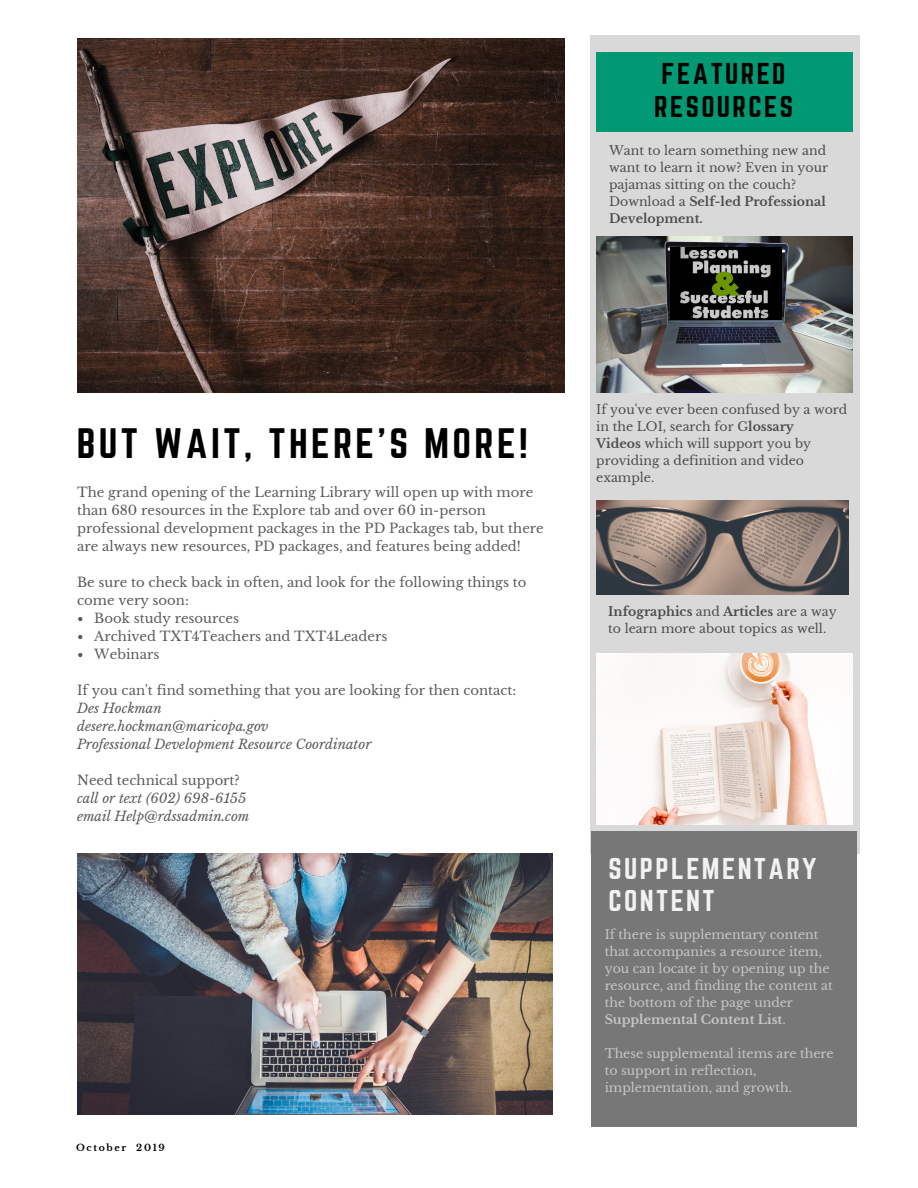
<style>
.page{position:relative;width:918px;height:1188px;background:#fff}
.page>*{position:absolute;margin:0;border:0;box-sizing:border-box;transform-origin:0 0}
.t1{font:37.35px "Norwester";letter-spacing:.09em;color:#000}
.t2{font:26.4px/32.8px "Norwester";letter-spacing:.09em;color:#f2f2f2}
.t3{font:26.4px/32.8px "Norwester";letter-spacing:.09em;color:#000}
.t4{font:13.2px/18px "Libre Baskerville";color:#000}
.t5{font:italic 13.2px/18px "Libre Baskerville";color:#000}
.t6{font:12.45px/17px "Libre Baskerville";color:#000}
.t7{font:12.45px/17px "Libre Baskerville";color:#f2f2f2}
.t8{font:700 9.3px "Libre Baskerville";letter-spacing:.18em;color:#000}
.s1{font-weight:700}
</style>
<div class="page">
<svg style="left:78px;top:617px;width:4px;height:4px"></svg>
<svg style="left:78px;top:635px;width:4px;height:4px"></svg>
<svg style="left:78px;top:653px;width:4px;height:4px"></svg>
<div style="left:590px;top:35px;width:269px;height:818px;background:#d9d9d9"></div>
<div style="left:596px;top:52px;width:257px;height:80px;background:#009974"></div>
<img style="left:77px;top:38px;width:487px;height:354px">
<img style="left:77px;top:854px;width:476px;height:261px">
<div style="left:591px;top:831px;width:266px;height:296px;background:#777"></div>
<img style="left:596px;top:236px;width:257px;height:157px">
<svg style="left:671px;top:247px;width:110px;height:72px;background:#393b33"></svg>
<img style="left:596px;top:501px;width:252px;height:93px">
<img style="left:596px;top:653px;width:257px;height:171px">
<h2 class="t3" style="left:654px;top:59px;width:140px">FEATURED<br>RESOURCES</h2>
<p class="t6" style="left:609px;top:142px;width:220px">Want to learn something new and want to learn it now? Even in your pajamas sitting on the couch?<br>Download a <span class="s1">Self-led Professional<br>Development.</span></p>
<h1 class="t1" style="left:77px;top:425px;width:452px">BUT WAIT, THERE'S MORE!</h1>
<p class="t4" style="left:77px;top:484px;width:468px">The grand opening of the Learning Library will open up with more than 680 resources in the Explore tab and over 60 in-person professional development packages in the PD Packages tab, but there are always new resources, PD packages, and features being added!</p>
<p class="t4" style="left:77px;top:574px;width:451px">Be sure to check back in often, and look for the following things to</p>
<p class="t4" style="left:77px;top:592px;width:113px">come very soon:</p>
<p class="t4" style="left:94px;top:610px;width:146px">Book study resources</p>
<p class="t4" style="left:94px;top:628px;width:295px">Archived TXT4Teachers and TXT4Leaders</p>
<p class="t4" style="left:94px;top:646px;width:67px">Webinars</p>
<p class="t4" style="left:77px;top:682px;width:441px">If you can't find something that you are looking for then contact:</p>
<p class="t5" style="left:77px;top:700px;width:296px">Des Hockman<br>desere.hockman@maricopa.gov<br>Professional Development Resource Coordinator</p>
<p class="t4" style="left:77px;top:772px;width:164px">Need technical support?</p>
<p class="t5" style="left:77px;top:790px;width:174px">call or text (602) 698-6155 email Help@rdssadmin.com</p>
<p class="t8" style="left:76px;top:1142px;width:90px">October 2019</p>
<p class="t6" style="left:596px;top:402px;width:253px">If you've ever been confused by a word in the LOI, search for G<span class="s1">lossary<br>Videos</span> which will support you by providing a definition and video example.</p>
<p class="t6" style="left:608px;top:603px;width:230px"><span class="s1">Infographics</span> and <span class="s1">Articles</span> are a way to learn more about topics as well.</p>
<h2 class="t2" style="left:609px;top:853px;width:210px">SUPPLEMENTARY<br>CONTENT</h2>
<p class="t7" style="left:605px;top:926px;width:230px">If there is supplementary content that accompanies a resource item, you can locate it by opening up the resource, and finding the content at the bottom of the page under<br><span class="s1">Supplemental Content List</span>.</p>
<p class="t7" style="left:605px;top:1045px;width:231px">These supplemental items are there to support in reflection, implementation, and growth.</p>
</div>
